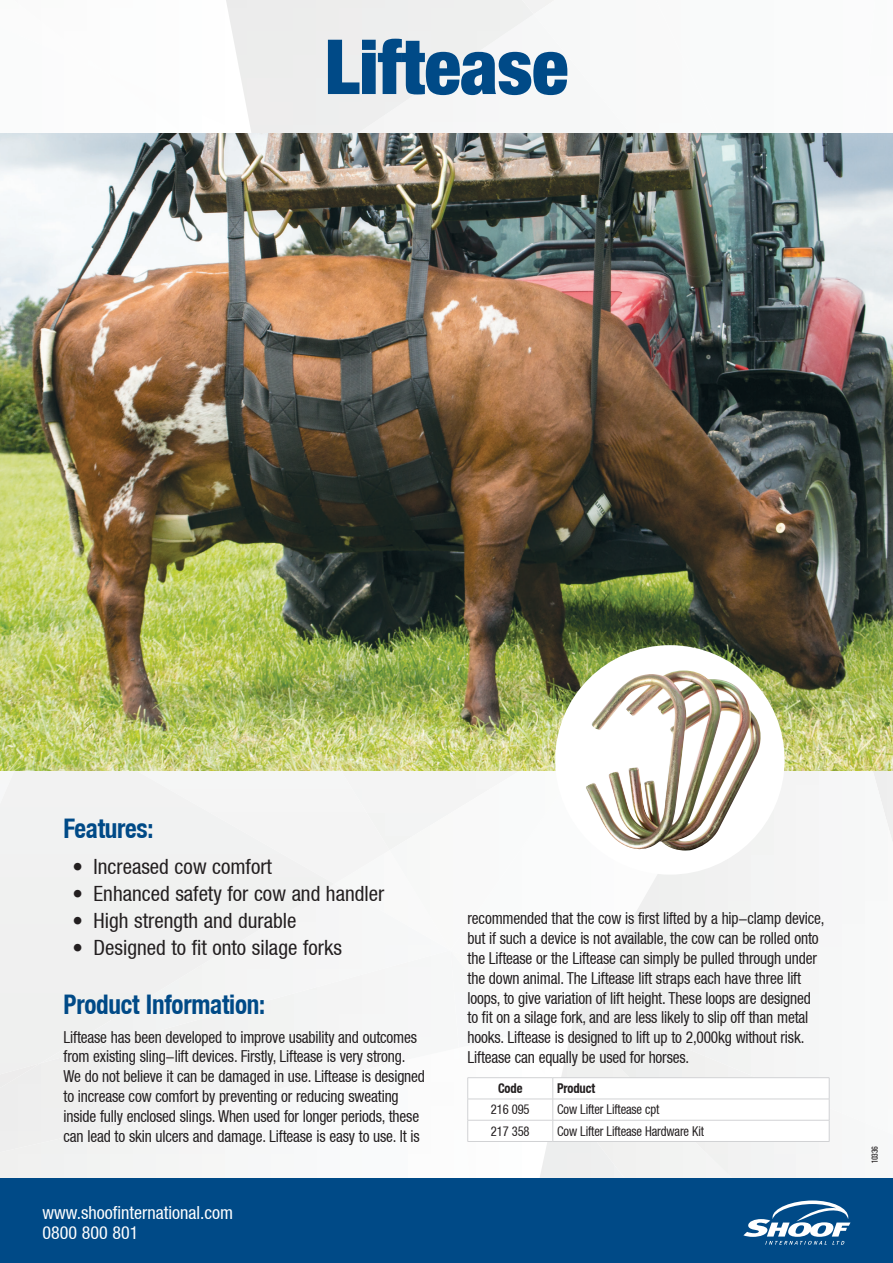
<style>
.page{position:relative;width:893px;height:1263px;background:#fff}
.page>*{position:absolute;margin:0;border:0;box-sizing:border-box;transform-origin:0 0}
.t1{font:900 condensed 76.05px "Helvetica Neue LT";letter-spacing:-.01em;color:#004a87}
.Blurb{font:700 condensed 27px "Helvetica Neue LT";letter-spacing:-.01em;color:#004a87;scale:.93 1}
.t2{font:condensed 21px "Helvetica Neue LT";color:#231f20}
.t3{font:condensed 18px/19.5px "Helvetica Neue LT";color:#fff}
.Blurb-2{font:condensed 16.5px/19.8px "Helvetica Neue LT";letter-spacing:-.01em;color:#231f20;scale:.93 1}
.Blurb-3{font:condensed 13.5px "Helvetica Neue LT";letter-spacing:-.01em;color:#231f20;scale:.93 1}
.Blurb-4{font:700 condensed 13.5px "Helvetica Neue LT";letter-spacing:-.01em;color:#231f20;scale:.93 1}
.t4{font:7.5px "Oswald";letter-spacing:-.03em;color:#231f20}
</style>
<div class="page">
<img style="left:558px;top:1022px;width:15px;height:13px">
<div style="left:573px;top:1005px;width:320px;height:173px;background:#f3f4f4"></div>
<div style="left:0;top:1048px;width:458px;height:107px;background:#f6f6f6"></div>
<img style="left:0;top:1078px;width:41px;height:18px">
<img style="left:226px;top:0;width:308px;height:134px">
<img style="left:512px;top:0;width:42px;height:14px">
<img style="left:0;top:21px;width:264px;height:113px">
<div style="left:334px;top:884px;width:116px;height:179px;background:#f6f6f7"></div>
<div style="left:0;top:771px;width:334px;height:307px;background:#f1f2f2"></div>
<div style="left:540px;top:1142px;width:84px;height:36px;background:#eee"></div>
<hr style="left:468px;top:1077px;width:85px;height:1px;background:#d1d2d4">
<hr style="left:553px;top:1077px;width:276px;height:1px;background:#d1d2d4">
<svg style="left:467px;top:1078px;width:363px;height:63px"></svg>
<hr style="left:468px;top:1141px;width:85px;height:1px;background:#d1d2d4">
<hr style="left:553px;top:1141px;width:276px;height:1px;background:#d1d2d4">
<img style="left:0;top:134px;width:893px;height:637px">
<div style="left:555px;top:645px;width:230px;height:230px;background:#fff;border-radius:50%"></div>
<img style="left:586px;top:670px;width:176px;height:182px">
<div style="left:0;top:1178px;width:893px;height:85px;background:#004a87"></div>
<svg style="left:743px;top:1200px;width:107px;height:45px"></svg>
<p class="t1" style="left:325px;top:20px;width:245px">Liftease</p>
<p class="Blurb" style="left:64px;top:812px;width:98px">Features:</p>
<p class="t2" style="left:72px;top:854px;width:201px">• Increased cow comfort</p>
<p class="t2" style="left:72px;top:881px;width:313px">• Enhanced safety for cow and handler</p>
<p class="t2" style="left:72px;top:908px;width:226px">• High strength and durable</p>
<p class="t2" style="left:72px;top:935px;width:271px">• Designed to fit onto silage forks</p>
<p class="Blurb" style="left:64px;top:988px;width:218px">Product Information:</p>
<p class="Blurb-2" style="left:64px;top:1027px;width:390px">Liftease has been developed to improve usability and outcomes from existing sling-lift devices. Firstly, Liftease is very strong.<br>We do not believe it can be damaged in use. Liftease is designed to increase cow comfort by preventing or reducing sweating inside fully enclosed slings. When used for longer periods, these can lead to skin ulcers and damage. Liftease is easy to use. It is</p>
<p class="t3" style="left:43px;top:1203px;width:192px">www.shoofinternational.com<br>0800 800 801</p>
<p class="Blurb-2" style="left:468px;top:908px;width:385px">recommended that the cow is first lifted by a hip-clamp device, but if such a device is not available, the cow can be rolled onto the Liftease or the Liftease can simply be pulled through under the down animal. The Liftease lift straps each have three lift loops, to give variation of lift height. These loops are designed to fit on a silage fork, and are less likely to slip off than metal hooks. Liftease is designed to lift up to 2,000kg without risk.<br>Liftease can equally be used for horses.</p>
<p class="Blurb-4" style="left:498px;top:1080px;width:28px">Code</p>
<p class="Blurb-4" style="left:557px;top:1080px;width:42px">Product</p>
<p class="Blurb-3" style="left:491px;top:1102px;width:43px">216 095</p>
<p class="Blurb-3" style="left:557px;top:1102px;width:112px">Cow Lifter Liftease cpt</p>
<p class="Blurb-3" style="left:491px;top:1123px;width:43px">217 358</p>
<p class="Blurb-3" style="left:557px;top:1123px;width:160px">Cow Lifter Liftease Hardware Kit</p>
<p class="t4" style="left:868px;top:1163px;width:18px;rotate:-90deg">10336</p>
</div>
